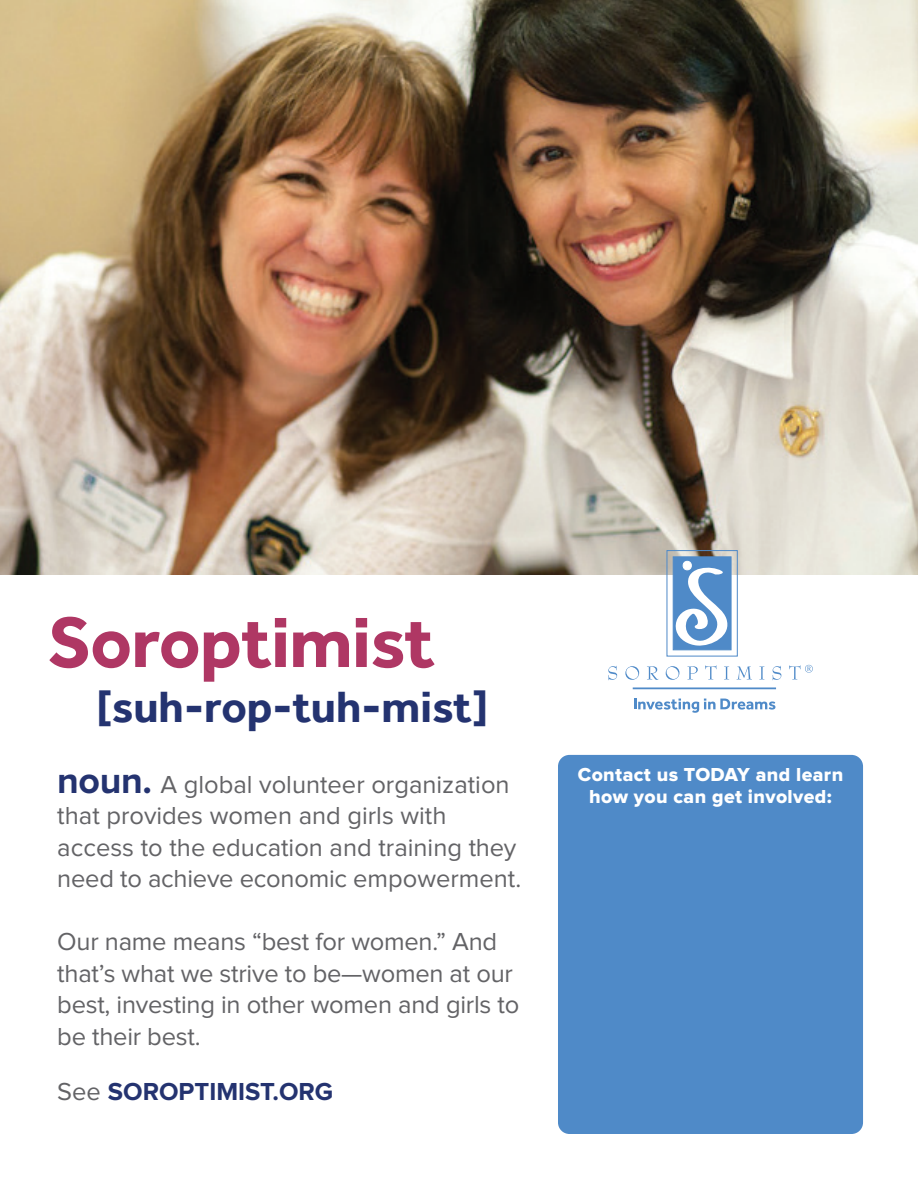
<style>
.page{position:relative;width:918px;height:1188px;background:#fff}
.page>*{position:absolute;margin:0;border:0;box-sizing:border-box;transform-origin:0 0}
.t1{font:700 73.5px "Effra";letter-spacing:-.01em;color:#af3764}
.t2{font:700 45px "Effra";color:#243370}
.t3{font:25.5px/31.5px "Proxima Nova";letter-spacing:-.01em;color:#636366}
.t4{font:700 25.5px "Proxima Nova";color:#243370}
.t5{font:19.5px/22px "Proxima Nova Extrabld";letter-spacing:.02em;color:#fff;text-align:center}
.s1{font-weight:700;font-size:37.5px;color:#243370}
.s2{font-weight:400;color:#636366}
</style>
<div class="page">
<img style="left:0;top:0;width:918px;height:574px">
<div style="left:558px;top:755px;width:305px;height:379px;background:#4f8ac8;border-radius:11px"></div>
<hr style="left:633px;top:687px;width:143px;height:2px;background:#4f8ac8">
<svg style="left:608px;top:666px;width:9px;height:14px"></svg>
<svg style="left:625px;top:666px;width:14px;height:14px"></svg>
<svg style="left:647px;top:666px;width:12px;height:14px"></svg>
<svg style="left:666px;top:666px;width:13px;height:14px"></svg>
<svg style="left:687px;top:666px;width:11px;height:14px"></svg>
<svg style="left:705px;top:665px;width:12px;height:15px"></svg>
<svg style="left:724px;top:666px;width:5px;height:14px"></svg>
<svg style="left:736px;top:666px;width:16px;height:14px"></svg>
<svg style="left:759px;top:666px;width:6px;height:14px"></svg>
<svg style="left:772px;top:666px;width:9px;height:14px"></svg>
<div style="left:673px;top:556px;width:59px;height:94px;background:#4f8ac8;border:1px solid #4f8ac8"></div>
<svg style="left:674px;top:561px;width:58px;height:90px"></svg>
<svg style="left:789px;top:665px;width:24px;height:15px"></svg>
<svg style="left:634px;top:699px;width:141px;height:14px"></svg>
<p class="t1" style="left:48px;top:598px;width:388px">Soroptimist</p>
<p class="t2" style="left:96px;top:679px;width:394px">[suh-rop-tuh-mist]</p>
<p class="t3" style="left:57px;top:769px;width:465px"><span class="s1">noun.</span> A global volunteer organization that provides women and girls with access to the education and training they need to achieve economic empowerment.</p>
<p class="t3" style="left:57px;top:927px;width:464px">Our name means “best for women.” And that’s what we strive to be—women at our best, investing in other women and girls to be their best.</p>
<p class="t4" style="left:57px;top:1080px;width:277px"><span class="s2">See</span> SOROPTIMIST.ORG</p>
<p class="t5" style="left:578px;top:764px;width:267px">Contact us TODAY and learn how you can get involved:</p>
</div>
